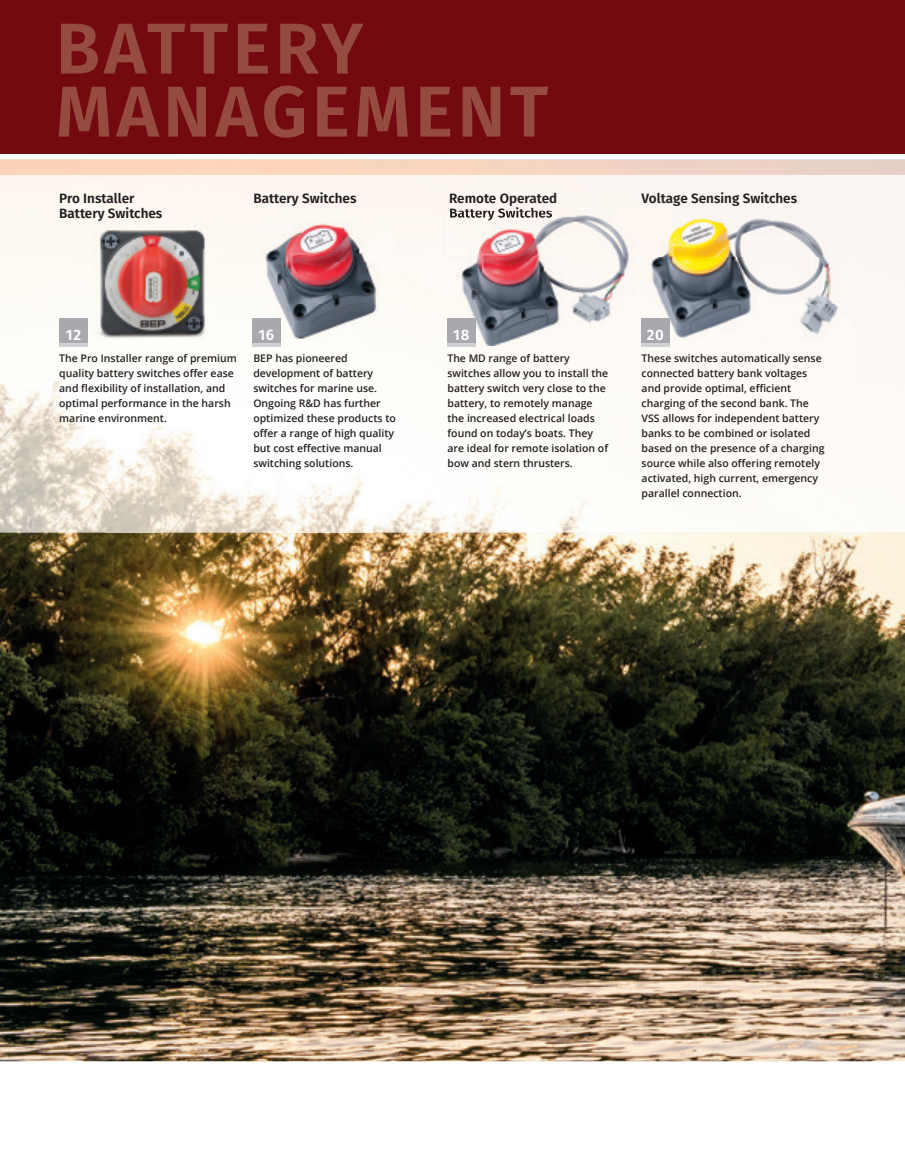
<style>
.page{position:relative;width:905px;height:1175px;background:#fff}
.page>*{position:absolute;margin:0;border:0;box-sizing:border-box;transform-origin:0 0}
.t1{font:600 72px/63px "Fira Sans";letter-spacing:.06em;color:#964b41}
.t2{font:600 15px "Fira Sans";letter-spacing:.05em;color:#fff}
.t3{font:600 13.5px/15px "Fira Sans";color:#231f20}
.t4{font:600 10.5px/15px "Open Sans";color:#231f20}
</style>
<div class="page">
<div style="left:0;top:0;width:904px;height:153px;background:#730a10"></div>
<img style="left:0;top:159px;width:904px;height:902px">
<img style="left:0;top:175px;width:106px;height:357px">
<div style="left:106px;top:175px;width:798px;height:50px;background:#fdf7f1"></div>
<img style="left:160px;top:225px;width:106px;height:307px">
<img style="left:373px;top:225px;width:106px;height:307px">
<div style="left:852px;top:225px;width:52px;height:307px;background:#fef9f5"></div>
<img style="left:106px;top:340px;width:54px;height:192px">
<img style="left:266px;top:345px;width:107px;height:187px">
<img style="left:479px;top:345px;width:373px;height:187px">
<img style="left:450px;top:207px;width:102px;height:4px">
<img style="left:93px;top:223px;width:118px;height:117px">
<img style="left:259px;top:222px;width:131px;height:123px">
<img style="left:443px;top:211px;width:196px;height:134px">
<img style="left:450px;top:211px;width:102px;height:9px">
<img style="left:639px;top:211px;width:216px;height:93px">
<img style="left:637px;top:304px;width:218px;height:47px">
<div style="left:59px;top:318px;width:28px;height:28px;background:#a8a9ad"></div>
<hr style="left:59px;top:343px;width:28px;height:3px;background:#d1d2d4">
<div style="left:252px;top:318px;width:28px;height:28px;background:#a8a9ad"></div>
<hr style="left:252px;top:343px;width:28px;height:3px;background:#d1d2d4">
<div style="left:447px;top:318px;width:28px;height:28px;background:#a8a9ad"></div>
<hr style="left:447px;top:343px;width:28px;height:3px;background:#d1d2d4">
<div style="left:641px;top:318px;width:28px;height:28px;background:#a8a9ad"></div>
<hr style="left:641px;top:343px;width:28px;height:3px;background:#d1d2d4">
<h1 class="t1" style="left:56px;top:13px;width:494px">BATTERY<br>MANAGEMENT</h1>
<p class="t3" style="left:59px;top:189px;width:105px">Pro Installer<br>Battery Switches</p>
<p class="t3" style="left:253px;top:189px;width:105px">Battery Switches</p>
<p class="t3" style="left:641px;top:189px;width:157px">Voltage Sensing Switches</p>
<p class="t3" style="left:449px;top:189px;width:109px">Remote Operated<br>Battery Switches</p>
<h2 class="t2" style="left:66px;top:322px;width:17px">12</h2>
<h2 class="t2" style="left:258px;top:322px;width:17px">16</h2>
<h2 class="t2" style="left:453px;top:322px;width:18px">18</h2>
<h2 class="t2" style="left:646px;top:322px;width:19px">20</h2>
<p class="t4" style="left:59px;top:350px;width:179px">The Pro Installer range of premium quality battery switches offer ease and flexibility of installation, and optimal performance in the harsh marine environment.</p>
<p class="t4" style="left:447px;top:350px;width:162px">The MD range of battery switches allow you to install the battery switch very close to the battery, to remotely manage the increased electrical loads found on today’s boats. They are ideal for remote isolation of bow and stern thrusters.</p>
<p class="t4" style="left:253px;top:350px;width:144px">BEP has pioneered development of battery switches for marine use.<br>Ongoing R&amp;D has further optimized these products to offer a range of high quality but cost effective manual switching solutions.</p>
<p class="t4" style="left:641px;top:350px;width:184px">These switches automatically sense connected battery bank voltages and provide optimal, efficient charging of the second bank. The VSS allows for independent battery banks to be combined or isolated based on the presence of a charging source while also offering remotely activated, high current, emergency parallel connection.</p>
</div>
